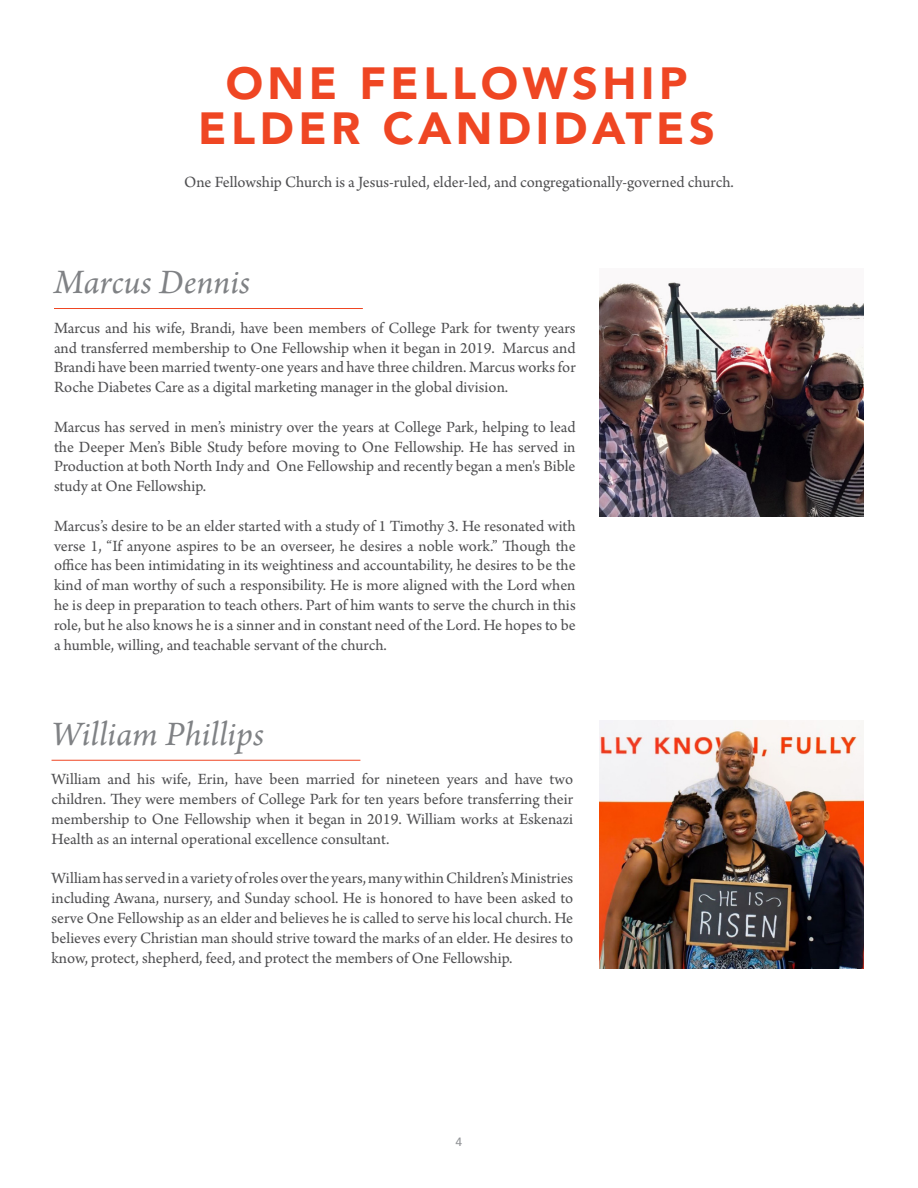
<style>
.page{position:relative;width:918px;height:1188px;background:#fff}
.page>*{position:absolute;margin:0;border:0;box-sizing:border-box;transform-origin:0 0}
.t1{font:900 45px/45px "Avenir";letter-spacing:.1em;color:#ef4623;text-align:center}
.t2{font:italic 36px "Arno Pro";letter-spacing:.005em;color:#808285}
.t3{font:16.5px/19.8px "Arno Pro";color:#4f4f51;text-align:justify}
.t4{font:500 12px "Avenir";color:#939598}
</style>
<div class="page">
<img style="left:599px;top:282px;width:265px;height:234px">
<hr style="left:54px;top:308px;width:309px;height:1px;background:#ef4623">
<hr style="left:52px;top:760px;width:308px;height:1px;background:#ef4623">
<img style="left:599px;top:720px;width:265px;height:248px">
<h1 class="t1" style="left:198px;top:60px;width:518px">ONE FELLOWSHIP<br>ELDER CANDIDATES</h1>
<p class="t3" style="left:184px;top:173px;width:551px">One Fellowship Church is a Jesus-ruled, elder-led, and congregationally-governed church.</p>
<h2 class="t2" style="left:54px;top:262px;width:198px">Marcus Dennis</h2>
<p class="t3" style="left:54px;top:319px;width:523px">Marcus and his wife, Brandi, have been members of College Park for twenty years and transferred membership to One Fellowship when it began in 2019. Marcus and Brandi have been married twenty-one years and have three children. Marcus works for Roche Diabetes Care as a digital marketing manager in the global division.</p>
<p class="t3" style="left:54px;top:418px;width:523px">Marcus has served in men’s ministry over the years at College Park, helping to lead the Deeper Men’s Bible Study before moving to One Fellowship. He has served in Production at both North Indy and One Fellowship and recently began a men's Bible study at One Fellowship.</p>
<p class="t3" style="left:54px;top:517px;width:523px">Marcus’s desire to be an elder started with a study of 1 Timothy 3. He resonated with verse 1, “If anyone aspires to be an overseer, he desires a noble work.” Though the office has been intimidating in its weightiness and accountability, he desires to be the kind of man worthy of such a responsibility. He is more aligned with the Lord when he is deep in preparation to teach others. Part of him wants to serve the church in this role, but he also knows he is a sinner and in constant need of the Lord. He hopes to be a humble, willing, and teachable servant of the church.</p>
<h2 class="t2" style="left:52px;top:713px;width:214px">William Phillips</h2>
<p class="t3" style="left:52px;top:770px;width:523px">William and his wife, Erin, have been married for nineteen years and have two children. They were members of College Park for ten years before transferring their membership to One Fellowship when it began in 2019. William works at Eskenazi Health as an internal operational excellence consultant.</p>
<p class="t3" style="left:52px;top:869px;width:523px">William has served in a variety of roles over the years, many within Children’s Ministries including Awana, nursery, and Sunday school. He is honored to have been asked to serve One Fellowship as an elder and believes he is called to serve his local church. He believes every Christian man should strive toward the marks of an elder. He desires to know, protect, shepherd, feed, and protect the members of One Fellowship.</p>
<p class="t4" style="left:456px;top:1131px;width:8px">4</p>
</div>
